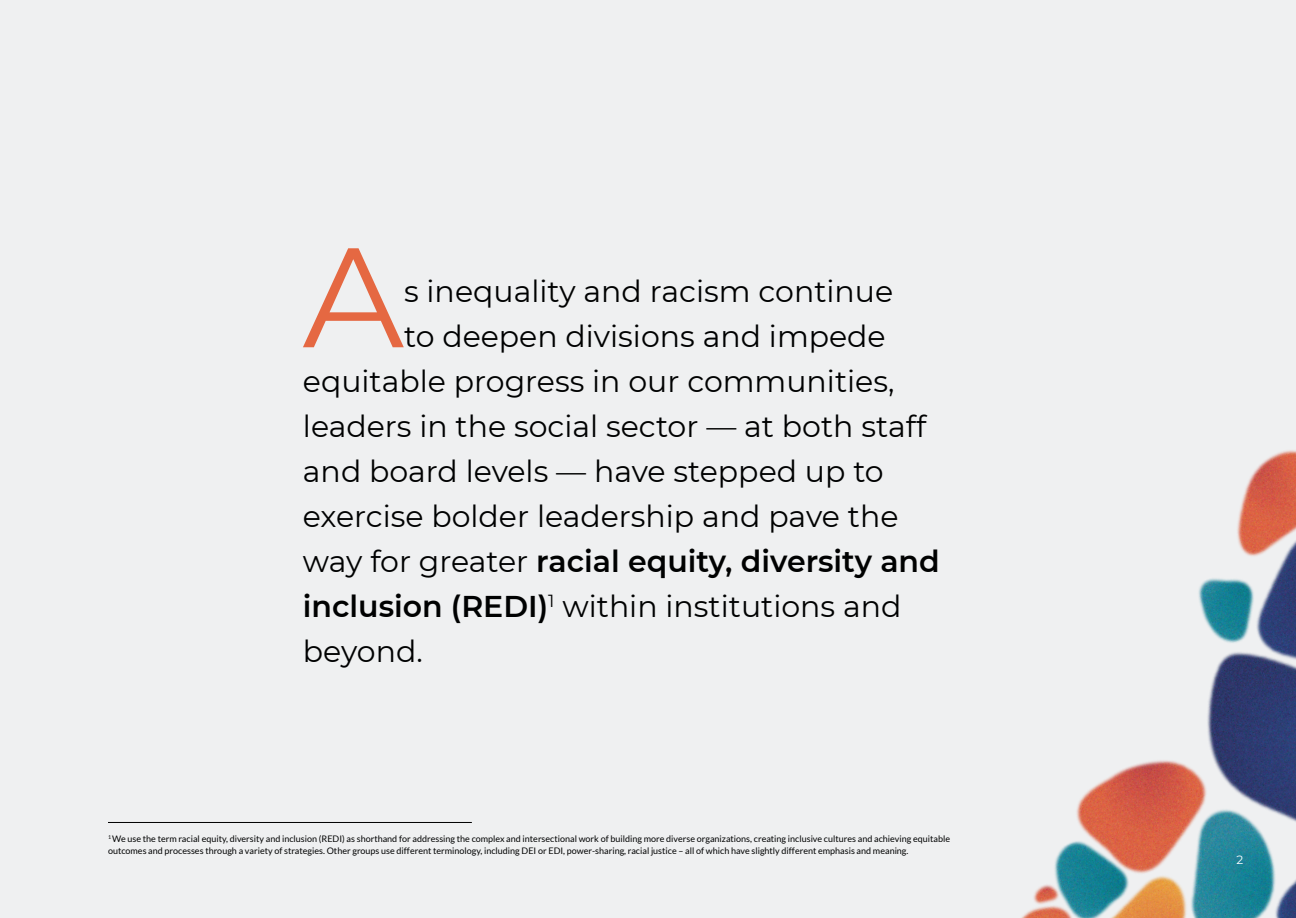
<style>
.page{position:relative;width:1296px;height:918px;background:#eff0f1}
.page>*{position:absolute;margin:0;border:0;box-sizing:border-box;transform-origin:0 0}
.t1{font:141.45px "Montserrat";color:#e56842}
.t2{font:30px "Montserrat";color:#000101}
.t3{font:600 30px "Montserrat";color:#000101}
.t4{font:12px "Montserrat";color:#fff}
.t5{font:9px/12px "Lato";color:#000101}
.s1{font-weight:400}
.s2{font-weight:600}
</style>
<div class="page">
<img style="left:1021px;top:450px;width:275px;height:468px">
<hr style="left:108px;top:822px;width:364px;height:1px;background:#000">
<p class="t1" style="left:303px;top:200px;width:103px">A</p>
<p class="t2" style="left:404px;top:271px;width:491px">s inequality and racism continue</p>
<p class="t2" style="left:404px;top:316px;width:483px">to deepen divisions and impede</p>
<p class="t2" style="left:303px;top:361px;width:593px">equitable progress in our communities,</p>
<p class="t2" style="left:303px;top:406px;width:625px">leaders in the social sector — at both staff</p>
<p class="t2" style="left:303px;top:451px;width:582px">and board levels — have stepped up to</p>
<p class="t2" style="left:303px;top:496px;width:597px">exercise bolder leadership and pave the</p>
<p class="t3" style="left:303px;top:540px;width:638px"><span class="s1">way for greater</span> racial equity, diversity and</p>
<p class="t2" style="left:303px;top:586px;width:600px"><span class="s2">inclusion (REDI)</span><sup>1</sup> within institutions and</p>
<p class="t2" style="left:303px;top:631px;width:121px">beyond.</p>
<p class="t5" style="left:108px;top:833px;width:844px"><sup>1</sup> We use the term racial equity, diversity and inclusion (REDI) as shorthand for addressing the complex and intersectional work of building more diverse organizations, creating inclusive cultures and achieving equitable outcomes and processes through a variety of strategies. Other groups use different terminology, including DEI or EDI, power-sharing, racial justice – all of which have slightly different emphasis and meaning.</p>
<p class="t4" style="left:1237px;top:851px;width:8px">2</p>
</div>
